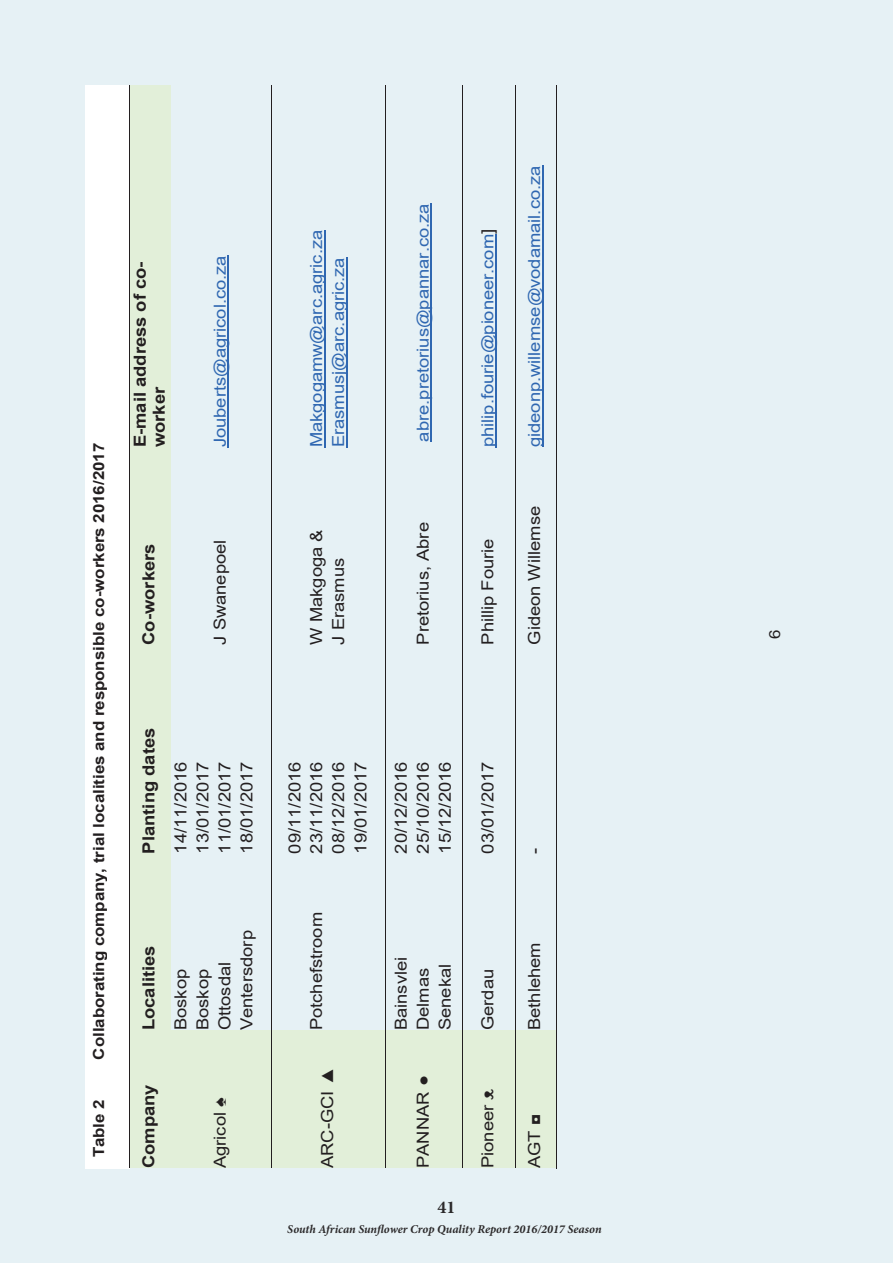
<style>
.page{position:relative;width:893px;height:1263px;background:#e6f1f5}
.page>*{position:absolute;margin:0;border:0;box-sizing:border-box;transform-origin:0 0}
.t1{font:700 18px "Minion Pro";color:#2b292a}
.t2{font:16.65px/22px "Arial";color:#231f20;scale:1.1 1}
.t3{font:16.65px/21.9px "Arial";color:#2f67b1;scale:1.1 1}
.t4{font:700 16.65px/19px "Arial";color:#231f20;scale:1.1 1}
.t5{font:700 15.3px "Arial";color:#231f20;scale:1.1 1}
.t6{font:15.3px "Arial";color:#231f20;scale:1.1 1}
.t7{font:italic 700 12px "Minion Pro";color:#2b292a}
.s1{color:#231f20}
.s2{font-style:italic}
</style>
<div class="page">
<div style="left:86px;top:85px;width:44px;height:1083px;background:#fff"></div>
<div style="left:130px;top:1030px;width:41px;height:138px;background:#e2efd9"></div>
<div style="left:130px;top:853px;width:41px;height:177px;background:#e2efd9"></div>
<div style="left:130px;top:645px;width:41px;height:208px;background:#e2efd9"></div>
<div style="left:130px;top:447px;width:41px;height:198px;background:#e2efd9"></div>
<div style="left:130px;top:85px;width:19px;height:362px;background:#e2efd9"></div>
<div style="left:149px;top:85px;width:22px;height:362px;background:#e2efd9"></div>
<hr style="left:130px;top:1030px;width:1px;height:138px;background:#231f20">
<hr style="left:130px;top:853px;width:1px;height:177px;background:#231f20">
<hr style="left:130px;top:645px;width:1px;height:208px;background:#231f20">
<hr style="left:130px;top:447px;width:1px;height:197px;background:#231f20">
<hr style="left:130px;top:85px;width:1px;height:362px;background:#231f20">
<div style="left:171px;top:1030px;width:100px;height:138px;background:#e2efd9"></div>
<hr style="left:228px;top:255px;width:1px;height:192px;background:#2f67b1">
<div style="left:272px;top:1030px;width:113px;height:138px;background:#e2efd9"></div>
<hr style="left:324px;top:230px;width:1px;height:217px;background:#2f67b1">
<hr style="left:346px;top:257px;width:1px;height:190px;background:#2f67b1">
<hr style="left:271px;top:1030px;width:1px;height:138px;background:#231f20">
<hr style="left:271px;top:853px;width:1px;height:177px;background:#231f20">
<hr style="left:271px;top:645px;width:1px;height:208px;background:#231f20">
<hr style="left:271px;top:447px;width:1px;height:197px;background:#231f20">
<hr style="left:271px;top:85px;width:1px;height:362px;background:#231f20">
<div style="left:386px;top:1030px;width:77px;height:138px;background:#e2efd9"></div>
<hr style="left:431px;top:203px;width:1px;height:238px;background:#2f67b1">
<hr style="left:385px;top:1030px;width:1px;height:138px;background:#231f20">
<hr style="left:385px;top:853px;width:1px;height:177px;background:#231f20">
<hr style="left:385px;top:645px;width:1px;height:208px;background:#231f20">
<hr style="left:385px;top:447px;width:1px;height:197px;background:#231f20">
<hr style="left:385px;top:85px;width:1px;height:356px;background:#231f20">
<div style="left:463px;top:1030px;width:52px;height:138px;background:#e2efd9"></div>
<hr style="left:495px;top:234px;width:2px;height:213px;background:#2f67b1">
<hr style="left:463px;top:1030px;width:1px;height:138px;background:#231f20">
<hr style="left:463px;top:853px;width:1px;height:177px;background:#231f20">
<hr style="left:463px;top:645px;width:1px;height:208px;background:#231f20">
<hr style="left:463px;top:447px;width:1px;height:197px;background:#231f20">
<hr style="left:463px;top:85px;width:1px;height:356px;background:#231f20">
<div style="left:515px;top:1030px;width:41px;height:138px;background:#e2efd9"></div>
<hr style="left:542px;top:165px;width:1px;height:282px;background:#2f67b1">
<hr style="left:515px;top:1030px;width:1px;height:138px;background:#231f20">
<hr style="left:515px;top:853px;width:1px;height:177px;background:#231f20">
<hr style="left:515px;top:645px;width:1px;height:208px;background:#231f20">
<hr style="left:515px;top:447px;width:1px;height:197px;background:#231f20">
<hr style="left:515px;top:85px;width:1px;height:362px;background:#231f20">
<hr style="left:556px;top:1030px;width:1px;height:139px;background:#231f20">
<hr style="left:556px;top:853px;width:1px;height:178px;background:#231f20">
<hr style="left:556px;top:645px;width:1px;height:209px;background:#231f20">
<hr style="left:556px;top:447px;width:1px;height:198px;background:#231f20">
<hr style="left:556px;top:85px;width:1px;height:363px;background:#231f20">
<p class="t5" style="left:93px;top:1059px;width:562px;rotate:-90deg">Collaborating company, trial localities and responsible co-workers 2016/2017</p>
<p class="t5" style="left:93px;top:1157px;width:54px;rotate:-90deg">Table 2</p>
<p class="t4" style="left:132px;top:447px;width:170px;rotate:-90deg">E-mail address of co&shy;worker</p>
<p class="t3" style="left:210px;top:447px;width:176px;rotate:-90deg">Jouberts@agricol.co.za</p>
<p class="t4" style="left:141px;top:645px;width:93px;rotate:-90deg">Co-workers</p>
<p class="t2" style="left:210px;top:645px;width:97px;rotate:-90deg">J Swanepoel</p>
<p class="t4" style="left:141px;top:853px;width:116px;rotate:-90deg">Planting dates</p>
<p class="t2" style="left:171px;top:853px;width:85px;text-align:justify;rotate:-90deg">14/11/2016<br>13/01/2017<br>11/01/2017<br>18/01/2017</p>
<p class="t4" style="left:141px;top:1030px;width:79px;rotate:-90deg">Localities</p>
<p class="t2" style="left:171px;top:1030px;width:93px;rotate:-90deg">Boskop<br>Boskop<br>Ottosdal<br>Ventersdorp</p>
<p class="t4" style="left:141px;top:1168px;width:78px;rotate:-90deg">Company</p>
<p class="t2" style="left:209px;top:1168px;width:66px;rotate:-90deg">Agricol ♠</p>
<p class="t3" style="left:307px;top:447px;width:199px;rotate:-90deg">Makgogamw@arc.agric.za<br>Erasmusj@arc.agric.za</p>
<p class="t2" style="left:307px;top:645px;width:106px;rotate:-90deg">W Makgoga &amp;<br>J Erasmus</p>
<p class="t3" style="left:414px;top:441px;width:218px;rotate:-90deg">abre.pretorius@pannar.co.za</p>
<p class="t2" style="left:414px;top:645px;width:113px;rotate:-90deg">Pretorius, Abre</p>
<p class="t3" style="left:478px;top:447px;width:200px;rotate:-90deg">philip.fourie@pioneer.com<span class="s1">]</span></p>
<p class="t2" style="left:478px;top:645px;width:98px;rotate:-90deg">Phillip Fourie</p>
<p class="t3" style="left:525px;top:447px;width:258px;rotate:-90deg">gideonp.willemse@vodamail.co.za</p>
<p class="t2" style="left:525px;top:645px;width:128px;rotate:-90deg">Gideon Willemse</p>
<p class="t2" style="left:285px;top:853px;width:85px;text-align:justify;rotate:-90deg">09/11/2016<br>23/11/2016<br>08/12/2016<br>19/01/2017</p>
<p class="t2" style="left:307px;top:1030px;width:109px;rotate:-90deg">Potchefstroom</p>
<p class="t2" style="left:318px;top:1168px;width:93px;rotate:-90deg">ARC-GCI ▲</p>
<p class="t2" style="left:392px;top:853px;width:85px;text-align:justify;rotate:-90deg">20/12/2016<br>25/10/2016<br>15/12/2016</p>
<p class="t2" style="left:392px;top:1030px;width:68px;rotate:-90deg">Bainsvlei<br>Delmas<br>Senekal</p>
<p class="t2" style="left:412px;top:1168px;width:86px;rotate:-90deg">PANNAR ●</p>
<p class="t2" style="left:478px;top:853px;width:85px;rotate:-90deg">03/01/2017</p>
<p class="t2" style="left:478px;top:1030px;width:57px;rotate:-90deg">Gerdau</p>
<p class="t2" style="left:477px;top:1168px;width:74px;rotate:-90deg">Pioneer ᴥ</p>
<p class="t2" style="left:525px;top:853px;width:7px;rotate:-90deg">-</p>
<p class="t2" style="left:525px;top:1030px;width:81px;rotate:-90deg">Bethlehem</p>
<p class="t2" style="left:525px;top:1168px;width:51px;rotate:-90deg">AGT <span class="s2">◘</span></p>
<p class="t1" style="left:437px;top:1200px;width:19px">41</p>
<p class="t7" style="left:287px;top:1224px;width:316px">South African Sunflower Crop Quality Report 2016/2017 Season</p>
<p class="t6" style="left:769px;top:639px;width:10px;rotate:-90deg">6</p>
</div>
